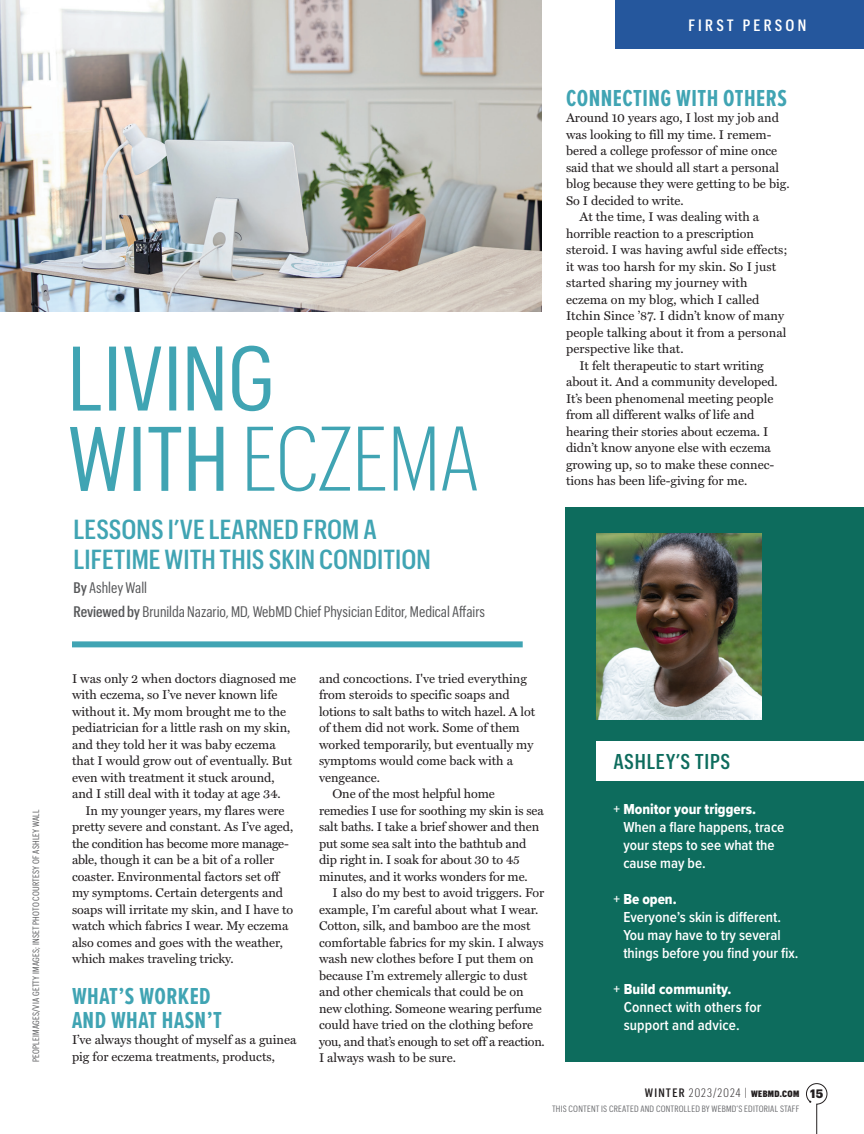
<style>
.page{position:relative;width:864px;height:1134px;background:#fff}
.page>*{position:absolute;margin:0;border:0;box-sizing:border-box;transform-origin:0 0}
.t1{font:89.4px/80.1px "Graphik Cond";color:#40a4b3}
.t2{font:500 27px/30px "Graphik Cond";color:#40a4b3}
.t3{font:700 24px/24px "Proxima Nova Ex Cn";letter-spacing:.02em;color:#40a4b3}
.t4{font:500 21px "Graphik Cond";letter-spacing:.03em;color:#0d6c5d}
.t5{font:500 16.2px "Graphik Cond";letter-spacing:.2em;color:#fff}
.t6{font:600 15px/18px "Proxima Nova Cond";color:#fff}
.t7{font:15px/23.7px "Graphik Cond";color:#57585a}
.t8{font:15px "Proxima Nova Cond Extrabld";color:#fff}
.t9{font:12.75px/16.5px "Miller Text Roman";color:#231f20}
.t10{font:12.75px "Miller Text Roman";letter-spacing:-.02em;color:#231f20}
.t11{font:300 12px "Graphik Cond";letter-spacing:.095em;color:#231f20}
.t12{font:700 12px "Graphik";color:#231f20}
.t13{font:9px "Graphik Cond";letter-spacing:.02em;color:#57585a}
.t14{font:9px "Graphik Cond";letter-spacing:.02em;color:#6c6d70}
.s1{font-weight:300}
.s2{font-weight:500}
.s3{font-family:"Proxima Nova Cond";font-weight:600}
.s4{font-weight:900;font-size:9px}
</style>
<div class="page">
<img style="left:0;top:0;width:542px;height:311px">
<svg style="left:806px;top:1083px;width:22px;height:51px"></svg>
<div style="left:72px;top:641px;width:451px;height:6px;background:#40a4b3"></div>
<div style="left:566px;top:508px;width:298px;height:554px;background:#0d6c5d"></div>
<div style="left:596px;top:741px;width:268px;height:39px;background:#fff"></div>
<img style="left:596px;top:534px;width:165px;height:185px">
<div style="left:616px;top:0;width:248px;height:49px;background:#25579d"></div>
<p class="t13" style="left:30px;top:1062px;width:254px;rotate:-90deg">PEOPLEIMAGES/VIA GETTY IMAGES; INSET PHOTO COURTESY OF ASHLEY WALL</p>
<p class="t5" style="left:688px;top:14px;width:120px">FIRST PERSON</p>
<h1 class="t1" style="left:68px;top:332px;width:413px">LIVING<br>WITH <span class="s1">ECZEMA</span></h1>
<h2 class="t2" style="left:74px;top:513px;width:359px">LESSONS I’VE LEARNED FROM A<br>LIFETIME WITH THIS SKIN CONDITION</h2>
<p class="t7" style="left:74px;top:575px;width:413px"><span class="s2">By</span> Ashley Wall<br><span class="s2">Reviewed by</span> Brunilda Nazario, MD, WebMD Chief Physician Editor, Medical Affairs</p>
<h3 class="t3" style="left:566px;top:85px;width:222px">CONNECTING WITH OTHERS</h3>
<p class="t9" style="left:566px;top:110px;width:215px">Around 10 years ago, I lost my job and</p>
<p class="t9" style="left:566px;top:126px;width:207px">was looking to fill my time. I remem-</p>
<p class="t9" style="left:566px;top:143px;width:213px">bered a college professor of mine once</p>
<p class="t9" style="left:566px;top:159px;width:215px">said that we should all start a personal</p>
<p class="t9" style="left:566px;top:176px;width:225px">blog because they were getting to be big.</p>
<p class="t9" style="left:566px;top:192px;width:119px">So I decided to write.</p>
<p class="t9" style="left:580px;top:209px;width:181px">At the time, I was dealing with a</p>
<p class="t9" style="left:566px;top:225px;width:190px">horrible reaction to a prescription</p>
<p class="t9" style="left:566px;top:242px;width:223px">steroid. I was having awful side effects;</p>
<p class="t9" style="left:566px;top:258px;width:212px">it was too harsh for my skin. So I just</p>
<p class="t9" style="left:566px;top:275px;width:183px">started sharing my journey with</p>
<p class="t9" style="left:566px;top:291px;width:195px">eczema on my blog, which I called</p>
<p class="t9" style="left:566px;top:308px;width:220px">Itchin Since ’87. I didn’t know of many</p>
<p class="t9" style="left:566px;top:324px;width:222px">people talking about it from a personal</p>
<p class="t9" style="left:566px;top:341px;width:119px">perspective like that.</p>
<p class="t9" style="left:580px;top:357px;width:186px">It felt therapeutic to start writing</p>
<p class="t9" style="left:566px;top:374px;width:213px">about it. And a community developed.</p>
<p class="t9" style="left:566px;top:390px;width:209px">It’s been phenomenal meeting people</p>
<p class="t9" style="left:566px;top:407px;width:190px">from all different walks of life and</p>
<p class="t9" style="left:566px;top:423px;width:204px">hearing their stories about eczema. I</p>
<p class="t9" style="left:566px;top:440px;width:206px">didn’t know anyone else with eczema</p>
<p class="t9" style="left:566px;top:456px;width:210px">growing up, so to make these connec-</p>
<p class="t9" style="left:566px;top:473px;width:183px">tions has been life-giving for me.</p>
<p class="t9" style="left:72px;top:670px;width:226px">I was only 2 when doctors diagnosed me with eczema, so I’ve never known life without it. My mom brought me to the pediatrician for a little rash on my skin, and they told her it was baby eczema that I would grow out of eventually. But even with treatment it stuck around, and I still deal with it today at age 34.</p>
<p class="t9" style="left:72px;top:802px;width:223px;text-indent:14px">In my younger years, my flares were pretty severe and constant. As I’ve aged, the condition has become more manage&shy;able, though it can be a bit of a roller coaster. Environmental factors set off my symptoms. Certain detergents and soaps will irritate my skin, and I have to watch which fabrics I wear. My eczema also comes and goes with the weather, which makes traveling tricky.</p>
<h3 class="t3" style="left:72px;top:983px;width:152px">WHAT’S WORKED<br>AND WHAT HASN’T</h3>
<p class="t9" style="left:72px;top:1032px;width:226px">I’ve always thought of myself as a guinea pig for eczema treatments, products,</p>
<p class="t9" style="left:319px;top:670px;width:210px">and concoctions. I've tried everything</p>
<p class="t9" style="left:319px;top:687px;width:192px">from steroids to specific soaps and</p>
<p class="t9" style="left:319px;top:703px;width:218px">lotions to salt baths to witch hazel. A lot</p>
<p class="t9" style="left:319px;top:720px;width:202px">of them did not work. Some of them</p>
<p class="t9" style="left:319px;top:736px;width:216px">worked temporarily, but eventually my</p>
<p class="t9" style="left:319px;top:753px;width:196px">symptoms would come back with a</p>
<p class="t9" style="left:319px;top:769px;width:62px">vengeance.</p>
<p class="t9" style="left:333px;top:786px;width:164px">One of the most helpful home</p>
<p class="t9" style="left:319px;top:802px;width:226px">remedies I use for soothing my skin is sea</p>
<p class="t9" style="left:319px;top:819px;width:222px">salt baths. I take a brief shower and then</p>
<p class="t9" style="left:319px;top:835px;width:209px">put some sea salt into the bathtub and</p>
<p class="t9" style="left:319px;top:852px;width:202px">dip right in. I soak for about 30 to 45</p>
<p class="t9" style="left:319px;top:868px;width:210px">minutes, and it works wonders for me.</p>
<p class="t9" style="left:333px;top:885px;width:213px">I also do my best to avoid triggers. For</p>
<p class="t9" style="left:319px;top:901px;width:221px">example, I’m careful about what I wear.</p>
<p class="t9" style="left:319px;top:918px;width:213px">Cotton, silk, and bamboo are the most</p>
<p class="t9" style="left:319px;top:934px;width:226px">comfortable fabrics for my skin. I always</p>
<p class="t9" style="left:319px;top:951px;width:216px">wash new clothes before I put them on</p>
<p class="t9" style="left:319px;top:967px;width:210px">because I’m extremely allergic to dust</p>
<p class="t9" style="left:319px;top:984px;width:206px">and other chemicals that could be on</p>
<p class="t9" style="left:319px;top:1000px;width:224px">new clothing. Someone wearing perfume</p>
<p class="t9" style="left:319px;top:1017px;width:216px">could have tried on the clothing before</p>
<p class="t10" style="left:319px;top:1034px;width:227px">you, and that’s enough to set off a reaction.</p>
<p class="t9" style="left:319px;top:1050px;width:138px">I always wash to be sure.</p>
<h3 class="t4" style="left:613px;top:747px;width:118px">ASHLEY’S TIPS</h3>
<p class="t8" style="left:614px;top:798px;width:144px"><span class="s3">+</span> Monitor your triggers.</p>
<p class="t6" style="left:623px;top:818px;width:162px">When a flare happens, trace your steps to see what the cause may be.</p>
<p class="t8" style="left:614px;top:888px;width:65px"><span class="s3">+</span> Be open.</p>
<p class="t6" style="left:623px;top:908px;width:177px">Everyone’s skin is different.<br>You may have to try several things before you find your fix.</p>
<p class="t8" style="left:614px;top:978px;width:120px"><span class="s3">+</span> Build community.</p>
<p class="t6" style="left:624px;top:998px;width:139px">Connect with others for support and advice.</p>
<p class="t11" style="left:645px;top:1085px;width:156px"><span class="s2">WINTER</span> 2023/2024 | <span class="s4">WEBMD.COM</span></p>
<p class="t14" style="left:552px;top:1102px;width:249px">THIS CONTENT IS CREATED AND CONTROLLED BY WEBMD’S EDITORIAL STAFF</p>
<p class="t12" style="left:810px;top:1084px;width:15px">15</p>
</div>
